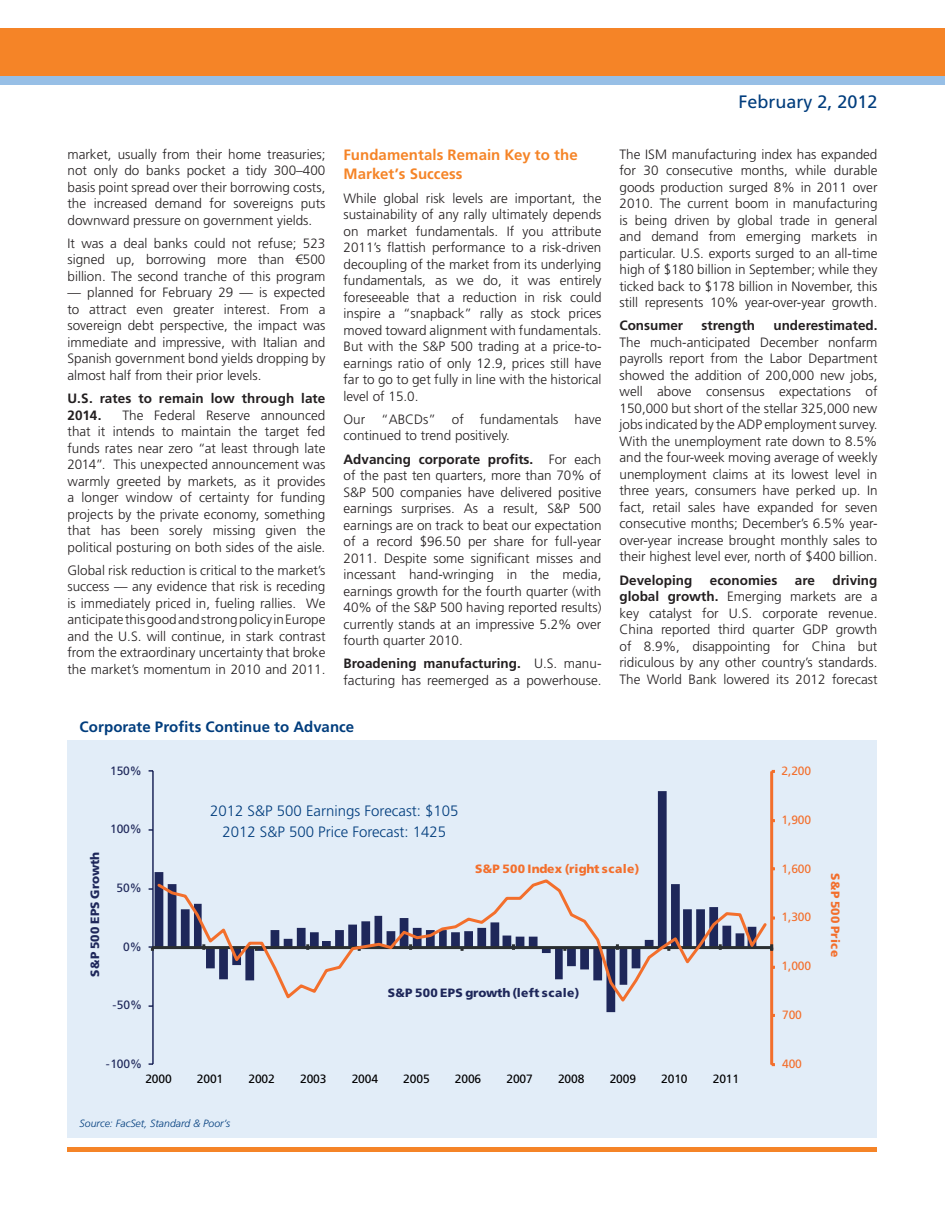
<style>
.page{position:relative;width:945px;height:1215px;background:#fff}
.page>*{position:absolute;margin:0;border:0;box-sizing:border-box;transform-origin:0 0}
.Masthead_Subtitle{font:18px "Frutiger LT Std";color:#013d7d}
.t1{font:300 15px "Frutiger LT Std";color:#013d7d}
.Subhead_Orange{font:700 15px/19.5px "Frutiger LT Std";letter-spacing:.005em;color:#f58427}
.Chart_Title{font:700 15px "Frutiger LT Std";letter-spacing:.005em;color:#013d7d}
.body{font:300 13.5px/16.5px "Frutiger LT Std";color:#231f20;text-align:justify}
.Bullet_Text{font:300 13.5px/16.5px "Frutiger LT Std";letter-spacing:.005em;color:#231f20;text-align:justify}
.body-2{font:700 13.5px "Frutiger LT Std";color:#231f20}
.Bullet_Text-2{font:700 13.5px/16.5px "Frutiger LT Std";letter-spacing:.005em;color:#231f20}
.t2{font:12px "Frutiger LT Std";letter-spacing:-.01em;color:#000001}
.t3{font:900 12px "Frutiger LT Std";letter-spacing:.025em;color:#1e275a}
.t4{font:900 12px "Frutiger LT Std";letter-spacing:.025em;color:#f36f2c}
.t5{font:12px "Frutiger LT Std";letter-spacing:-.01em;color:#f36f2c}
.t6{font:12px "Frutiger LT Std";letter-spacing:-.01em;color:#1e275a}
.Source{font:italic 300 10.5px "Frutiger LT Std";color:#013d7d}
.s1{font-weight:700}
</style>
<div class="page">
<hr style="left:68px;top:1148px;width:810px;height:4px;background:#f58427">
<div style="left:0;top:76px;width:945px;height:8px;background:#97bfe6"></div>
<div style="left:0;top:29px;width:945px;height:47px;background:#f58427"></div>
<div style="left:68px;top:740px;width:810px;height:398px;background:#e2edf8"></div>
<svg style="left:155px;top:791px;width:512px;height:221px"></svg>
<hr style="left:770px;top:771px;width:3px;height:294px;background:#f36f2c">
<hr style="left:152px;top:771px;width:2px;height:293px;background:#1e275a">
<hr style="left:152px;top:946px;width:620px;height:3px;background:#2a2e31">
<svg style="left:149px;top:946px;width:5px;height:5px"></svg>
<svg style="left:770px;top:944px;width:3px;height:7px"></svg>
<svg style="left:155px;top:877px;width:614px;height:128px"></svg>
<p class="body" style="left:68px;top:146px;width:260px">market, usually from their home treasuries; not only do banks pocket a tidy 300–400 basis point spread over their borrowing costs, the increased demand for sovereigns puts downward pressure on government yields.</p>
<p class="body" style="left:68px;top:235px;width:259px">It was a deal banks could not refuse; 523 signed up, borrowing more than €500 billion. The second tranche of this program</p>
<p class="body" style="left:68px;top:285px;width:260px">— planned for February 29 — is expected to attract even greater interest. From a sovereign debt perspective, the impact was immediate and impressive, with Italian and Spanish government bond yields dropping by almost half from their prior levels.</p>
<p class="Bullet_Text-2" style="left:68px;top:390px;width:259px">U.S. rates to remain low through late<br>2014.</p>
<p class="Bullet_Text" style="left:68px;top:407px;width:260px;text-indent:55px">The Federal Reserve announced that it intends to maintain the target fed funds rates near zero “at least through late 2014”. This unexpected announcement was warmly greeted by markets, as it provides a longer window of certainty for funding projects by the private economy, something that has been sorely missing given the political posturing on both sides of the aisle.</p>
<p class="body" style="left:68px;top:562px;width:260px">Global risk reduction is critical to the market’s success — any evidence that risk is receding is immediately priced in, fueling rallies. We anticipate this good and strong policy in Europe and the U.S. will continue, in stark contrast from the extraordinary uncertainty that broke the market’s momentum in 2010 and 2011.</p>
<p class="Subhead_Orange" style="left:344px;top:145px;width:236px">Fundamentals Remain Key to the<br>Market’s Success</p>
<p class="body" style="left:344px;top:190px;width:260px">While global risk levels are important, the sustainability of any rally ultimately depends on market fundamentals. If you attribute 2011’s flattish performance to a risk-driven decoupling of the market from its underlying fundamentals, as we do, it was entirely foreseeable that a reduction in risk could inspire a “snapback” rally as stock prices moved toward alignment with fundamentals.<br>But with the S&amp;P 500 trading at a price-to&shy;earnings ratio of only 12.9, prices still have far to go to get fully in line with the historical level of 15.0.</p>
<p class="body" style="left:344px;top:411px;width:260px">Our “ABCDs” of fundamentals have continued to trend positively.</p>
<p class="body" style="left:344px;top:451px;width:260px"><span class="s1">Advancing corporate profits.</span> For each of the past ten quarters, more than 70% of S&amp;P 500 companies have delivered positive earnings surprises. As a result, S&amp;P 500 earnings are on track to beat our expectation of a record $96.50 per share for full-year 2011. Despite some significant misses and incessant hand-wringing in the media, earnings growth for the fourth quarter (with 40% of the S&amp;P 500 having reported results) currently stands at an impressive 5.2% over fourth quarter 2010.</p>
<p class="body" style="left:344px;top:656px;width:260px"><span class="s1">Broadening manufacturing.</span> U.S. manu&shy;facturing has reemerged as a powerhouse.</p>
<p class="Chart_Title" style="left:80px;top:718px;width:276px">Corporate Profits Continue to Advance</p>
<p class="t6" style="left:110px;top:764px;width:33px">150%</p>
<p class="t6" style="left:110px;top:822px;width:33px">100%</p>
<p class="t1" style="left:210px;top:803px;width:250px">2012 S&amp;P 500 Earnings Forecast: $105</p>
<p class="t1" style="left:222px;top:824px;width:225px">2012 S&amp;P 500 Price Forecast: 1425</p>
<p class="Masthead_Subtitle" style="left:738px;top:91px;width:141px">February 2, 2012</p>
<p class="body" style="left:620px;top:146px;width:260px">The ISM manufacturing index has expanded for 30 consecutive months, while durable goods production surged 8% in 2011 over 2010. The current boom in manufacturing is being driven by global trade in general and demand from emerging markets in particular. U.S. exports surged to an all-time high of $180 billion in September; while they ticked back to $178 billion in November, this still represents 10% year-over-year growth.</p>
<p class="body-2" style="left:620px;top:318px;width:65px">Consumer</p>
<p class="body-2" style="left:701px;top:318px;width:55px">strength</p>
<p class="body" style="left:620px;top:318px;width:260px;text-indent:154px"><span class="s1">underestimated.<br></span>The much-anticipated December nonfarm payrolls report from the Labor Department showed the addition of 200,000 new jobs, well above consensus expectations of 150,000 but short of the stellar 325,000 new jobs indicated by the ADP employment survey.<br>With the unemployment rate down to 8.5% and the four-week moving average of weekly unemployment claims at its lowest level in three years, consumers have perked up. In fact, retail sales have expanded for seven consecutive months; December’s 6.5% year&shy;over-year increase brought monthly sales to their highest level ever, north of $400 billion.</p>
<p class="body-2" style="left:620px;top:572px;width:74px">Developing</p>
<p class="body-2" style="left:710px;top:572px;width:69px">economies</p>
<p class="body-2" style="left:795px;top:572px;width:22px">are</p>
<p class="body" style="left:620px;top:572px;width:260px;text-indent:213px"><span class="s1">driving global growth.</span> Emerging markets are a key catalyst for U.S. corporate revenue.<br>China reported third quarter GDP growth of 8.9%, disappointing for China but ridiculous by any other country’s standards.<br>The World Bank lowered its 2012 forecast</p>
<p class="t5" style="left:782px;top:764px;width:31px">2,200</p>
<p class="t5" style="left:782px;top:812px;width:31px">1,900</p>
<p class="t3" style="left:88px;top:977px;width:127px;rotate:-90deg">S&amp;P 500 EPS Growth</p>
<p class="t4" style="left:475px;top:861px;width:166px">S&amp;P 500 Index (right scale)</p>
<p class="t3" style="left:388px;top:985px;width:193px">S&amp;P 500 EPS growth(left scale)</p>
<p class="t6" style="left:117px;top:881px;width:27px">50%</p>
<p class="t6" style="left:123px;top:940px;width:20px">0%</p>
<p class="t6" style="left:113px;top:998px;width:31px">-50%</p>
<p class="t6" style="left:106px;top:1057px;width:38px">-100%</p>
<p class="t2" style="left:145px;top:1072px;width:28px">2000</p>
<p class="t2" style="left:197px;top:1072px;width:28px">2001</p>
<p class="t2" style="left:249px;top:1072px;width:28px">2002</p>
<p class="t2" style="left:300px;top:1072px;width:28px">2003</p>
<p class="t2" style="left:352px;top:1072px;width:28px">2004</p>
<p class="t2" style="left:403px;top:1072px;width:28px">2005</p>
<p class="t2" style="left:455px;top:1072px;width:28px">2006</p>
<p class="t2" style="left:506px;top:1072px;width:28px">2007</p>
<p class="t2" style="left:558px;top:1072px;width:28px">2008</p>
<p class="t2" style="left:610px;top:1072px;width:28px">2009</p>
<p class="t2" style="left:661px;top:1072px;width:28px">2010</p>
<p class="t2" style="left:713px;top:1072px;width:28px">2011</p>
<p class="Source" style="left:80px;top:1117px;width:152px">Source: FacSet, Standard &amp; Poor’s</p>
<p class="t5" style="left:782px;top:861px;width:31px">1,600</p>
<p class="t5" style="left:782px;top:910px;width:31px">1,300</p>
<p class="t5" style="left:782px;top:959px;width:31px">1,000</p>
<p class="t5" style="left:782px;top:1008px;width:21px">700</p>
<p class="t5" style="left:782px;top:1057px;width:21px">400</p>
<p class="t4" style="left:843px;top:873px;width:85px;rotate:90deg">S&amp;P 500 Price</p>
</div>
